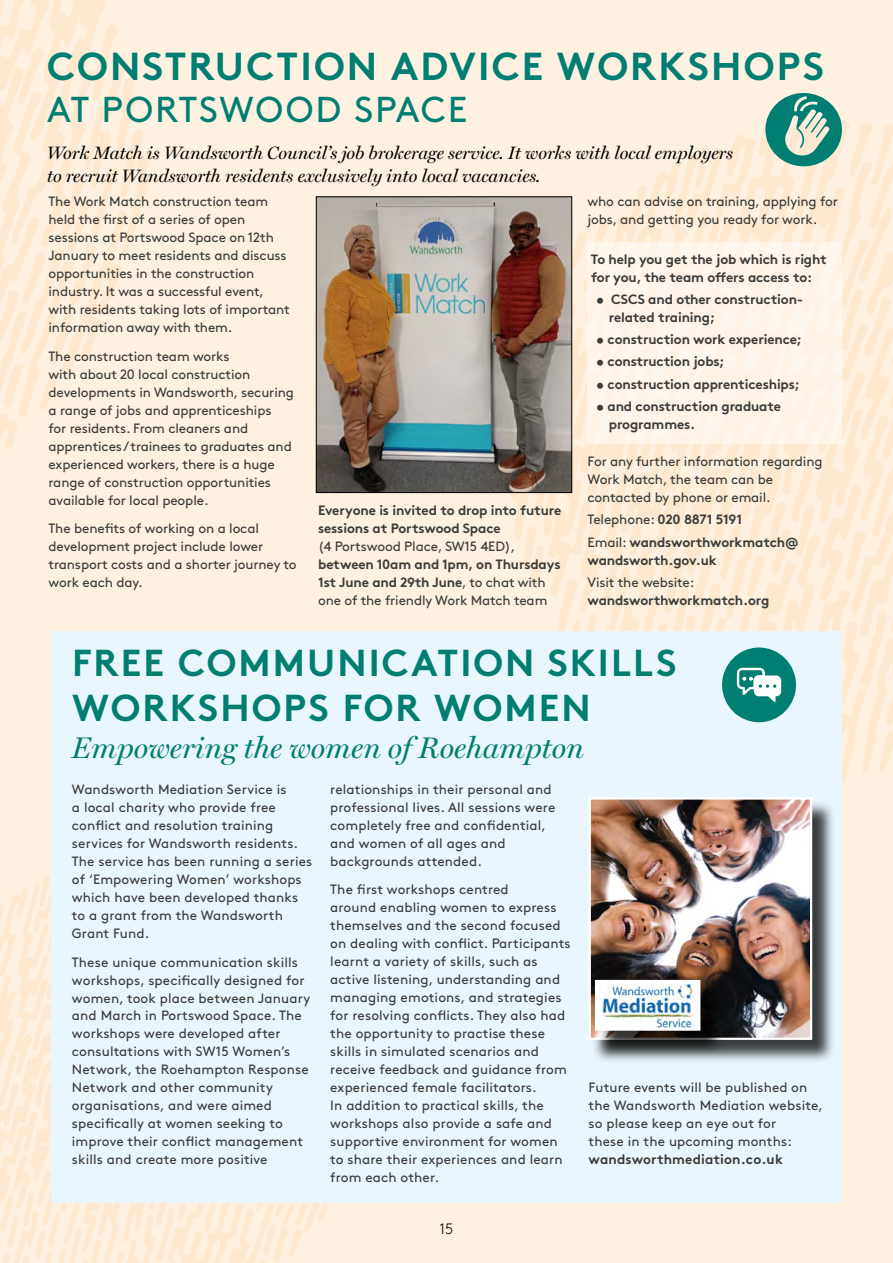
<style>
.page{position:relative;width:893px;height:1263px;background:#fef1e2}
.page>*{position:absolute;margin:0;border:0;box-sizing:border-box;transform-origin:0 0}
.t1{font:700 39px "Brown";letter-spacing:.055em;color:#007e72}
.t2{font:700 37.5px/45px "Brown";letter-spacing:.055em;color:#007e72}
.t3{font:36px "Brown";letter-spacing:.05em;color:#007e72}
.t4{font:italic 30px "Miller Display";color:#007e72}
.t5{font:italic 18px/22.5px "Miller Display";color:#000}
.t6{font:300 15px "Brown";color:#000}
.t7{font:13.5px/18px "Brown";letter-spacing:.01em;color:#3c3c3b}
.t8{font:13.5px/18px "Brown";letter-spacing:-.01em;color:#3c3c3b}
.t9{font:700 13.5px/18px "Brown";letter-spacing:-.01em;color:#3c3c3b}
.t10{font:700 13.5px "Brown";letter-spacing:.01em;color:#3c3c3b}
.s1{font-weight:400}
</style>
<div class="page">
<svg style="left:0;top:0;width:149px;height:450px"></svg>
<svg style="left:502px;top:121px;width:391px;height:662px"></svg>
<svg style="left:0;top:875px;width:367px;height:388px"></svg>
<div style="left:51px;top:631px;width:791px;height:571px;background:#eaf6fe"></div>
<div style="left:588px;top:242px;width:254px;height:202px;background:#fef3e6"></div>
<img style="left:318px;top:198px;width:252px;height:293px">
<div style="left:316px;top:196px;width:256px;height:297px;border:1px solid #000"></div>
<div style="left:592px;top:800px;width:244px;height:264px;background:#000;opacity:.75"></div>
<img style="left:592px;top:800px;width:217px;height:237px">
<div style="left:589px;top:797px;width:223px;height:243px;border:2px solid #fff"></div>
<div style="left:598px;top:982px;width:126px;height:72px;background:#000;opacity:.75"></div>
<img style="left:598px;top:983px;width:99px;height:45px">
<div style="left:595px;top:980px;width:105px;height:51px;border:2px solid #fff"></div>
<div style="left:722px;top:647px;width:74px;height:75px;background:#007e72;border-radius:50%"></div>
<svg style="left:737px;top:668px;width:44px;height:34px"></svg>
<svg style="left:765px;top:93px;width:77px;height:73px"></svg>
<h1 class="t1" style="left:47px;top:35px;width:778px">CONSTRUCTION ADVICE WORKSHOPS</h1>
<h3 class="t3" style="left:47px;top:82px;width:421px">AT PORTSWOOD SPACE</h3>
<h3 class="t5" style="left:47px;top:142px;width:687px">Work Match is Wandsworth Council’s job brokerage service. It works with local employers to recruit Wandsworth residents exclusively into local vacancies.</h3>
<p class="t8" style="left:49px;top:192px;width:243px">The Work Match construction team held the first of a series of open sessions at Portswood Space on 12th January to meet residents and discuss opportunities in the construction industry. It was a successful event, with residents taking lots of important information away with them.</p>
<p class="t8" style="left:49px;top:346px;width:247px">The construction team works<br>with about 20 local construction developments in Wandsworth, securing a range of jobs and apprenticeships<br>for residents. From cleaners and apprentices / trainees to graduates and experienced workers, there is a huge range of construction opportunities available for local people.</p>
<p class="t8" style="left:49px;top:519px;width:250px">The benefits of working on a local development project include lower transport costs and a shorter journey to work each day.</p>
<p class="t9" style="left:318px;top:500px;width:245px">Everyone is invited to drop into future sessions at Portswood Space</p>
<p class="t8" style="left:318px;top:537px;width:199px">(4 Portswood Place, SW15 4ED),</p>
<p class="t9" style="left:318px;top:554px;width:244px">between 10am and 1pm, on Thursdays<br>1st June and 29th June<span class="s1">, to chat with one of the friendly Work Match team</span></p>
<p class="t8" style="left:588px;top:192px;width:252px">who can advise on training, applying for jobs, and getting you ready for work.</p>
<p class="t9" style="left:591px;top:248px;width:238px">To help you get the job which is right for you, the team offers access to:</p>
<p class="t9" style="left:609px;top:289px;width:196px;text-indent:-13px">• CSCS and other construction&shy;related training;</p>
<p class="t9" style="left:596px;top:329px;width:207px">• construction work experience;</p>
<p class="t9" style="left:596px;top:351px;width:130px">• construction jobs;</p>
<p class="t9" style="left:596px;top:373px;width:205px">• construction apprenticeships;</p>
<p class="t9" style="left:609px;top:396px;width:174px;text-indent:-13px">• and construction graduate programmes.</p>
<p class="t8" style="left:588px;top:451px;width:237px">For any further information regarding<br>Work Match, the team can be contacted by phone or email.</p>
<p class="t9" style="left:588px;top:507px;width:212px;line-height:22.2px"><span class="s1">Telephone:</span> 020 8871 5191<br><span class="s1">Email:</span> wandsworthworkmatch@</p>
<p class="t9" style="left:588px;top:549px;width:131px">wandsworth.gov.uk</p>
<p class="t8" style="left:588px;top:572px;width:108px">Visit the website:</p>
<p class="t9" style="left:588px;top:590px;width:183px">wandsworthworkmatch.org</p>
<h2 class="t2" style="left:72px;top:636px;width:606px">FREE COMMUNICATION SKILLS<br>WORKSHOPS FOR WOMEN</h2>
<h3 class="t4" style="left:72px;top:730px;width:514px">Empowering the women of Roehampton</h3>
<p class="t7" style="left:72px;top:779px;width:242px">Wandsworth Mediation Service is<br>a local charity who provide free conflict and resolution training services for Wandsworth residents.<br>The service has been running a series of ‘Empowering Women’ workshops which have been developed thanks to a grant from the Wandsworth<br>Grant Fund.</p>
<p class="t7" style="left:72px;top:952px;width:240px">These unique communication skills workshops, specifically designed for women, took place between January and March in Portswood Space. The workshops were developed after consultations with SW15 Women’s Network, the Roehampton Response Network and other community organisations, and were aimed specifically at women seeking to improve their conflict management skills and create more positive</p>
<p class="t7" style="left:330px;top:779px;width:227px">relationships in their personal and professional lives. All sessions were completely free and confidential, and women of all ages and backgrounds attended.</p>
<p class="t7" style="left:330px;top:880px;width:242px">The first workshops centred<br>around enabling women to express themselves and the second focused on dealing with conflict. Participants learnt a variety of skills, such as active listening, understanding and managing emotions, and strategies for resolving conflicts. They also had the opportunity to practise these skills in simulated scenarios and receive feedback and guidance from experienced female facilitators.<br>In addition to practical skills, the workshops also provide a safe and supportive environment for women to share their experiences and learn from each other.</p>
<p class="t6" style="left:440px;top:1217px;width:15px">15</p>
<p class="t7" style="left:589px;top:1077px;width:236px">Future events will be published on the Wandsworth Mediation website, so please keep an eye out for<br>these in the upcoming months:</p>
<p class="t10" style="left:589px;top:1149px;width:196px">wandsworthmediation.co.uk</p>
</div>
